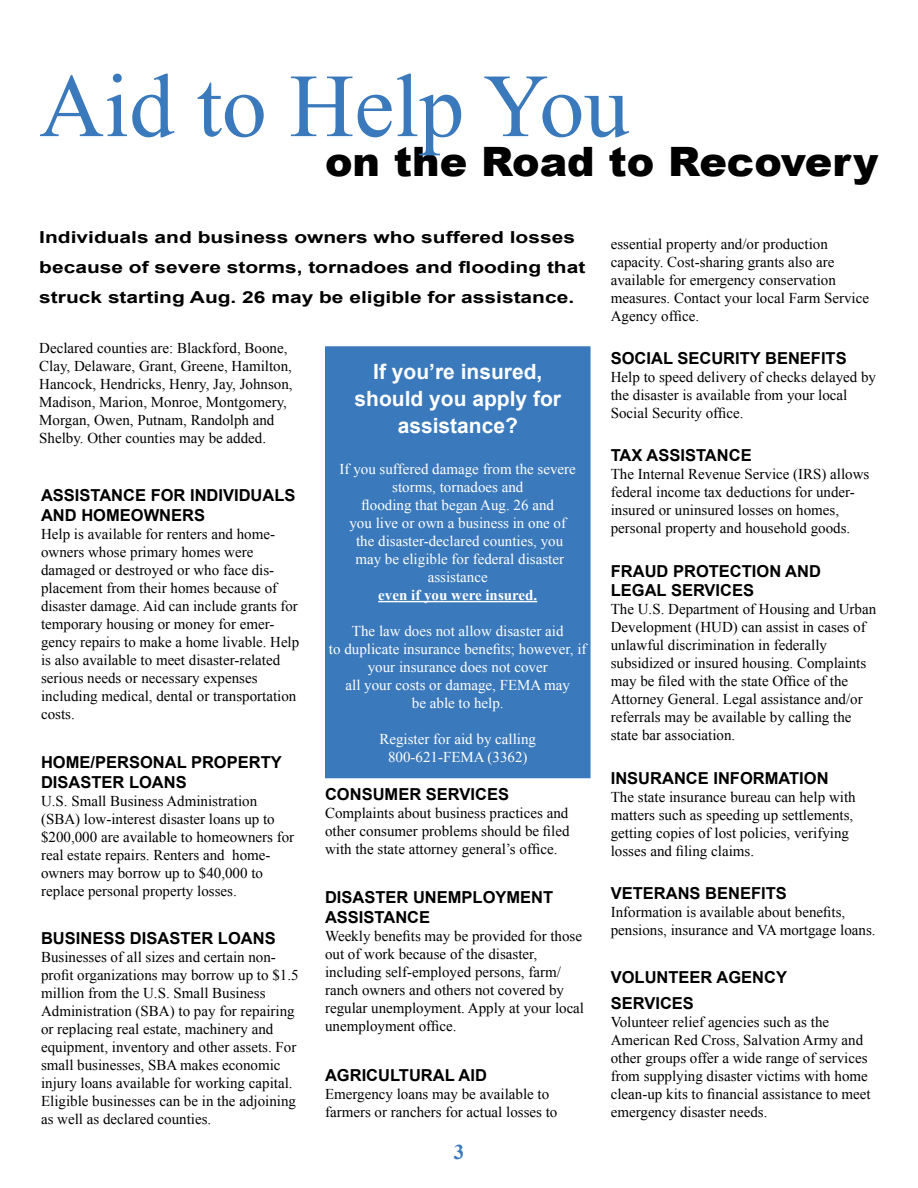
<style>
.page{position:relative;width:918px;height:1188px;background:#fff}
.page>*{position:absolute;margin:0;border:0;box-sizing:border-box;transform-origin:0 0}
.ColorHeadT60Left{font:90px "Times New Roman";color:#3a79bc}
.HeadAB27Left{font:900 40.5px "Arial";color:#000}
.ColorABd14PaperCenter{font:700 21px "Arial";color:#fff}
.t1{font:700 21px "Times New Roman";color:#3a79bc}
.HeadABd11Left{font:700 16.5px/19.8px "Arial";color:#000}
.ParaABold11Lead20Left{font:700 16.5px/30px "Arial";color:#000;scale:1.27 1}
.ParaT10Left{font:15px/18px "Times New Roman";color:#000}
.ColorT10PaperCenter{font:15px/18px "Times New Roman";color:#fff;text-align:center}
.ColorT10PaperCenter-2{font:700 15px "Times New Roman";color:#fff}
</style>
<div class="page">
<div style="left:326px;top:347px;width:264px;height:431px;background:#3a79bc"></div>
<div style="left:325px;top:346px;width:266px;height:432px;border:2px solid #3a79bc"></div>
<hr style="left:378px;top:601px;width:159px;height:1px;background:#fff">
<p class="ColorHeadT60Left" style="left:39px;top:45px;width:592px">Aid to Help You</p>
<p class="HeadAB27Left" style="left:325px;top:132px;width:555px">on the Road to Recovery</p>
<p class="ParaABold11Lead20Left" style="left:39px;top:223px;width:432px">Individuals and business owners who suffered losses because of severe storms, tornadoes and flooding that struck starting Aug. 26 may be eligible for assistance.</p>
<p class="ParaT10Left" style="left:39px;top:339px;width:255px">Declared counties are: Blackford, Boone, Clay, Delaware, Grant, Greene, Hamilton, Hancock, Hendricks, Henry, Jay, Johnson, Madison, Marion, Monroe, Montgomery, Morgan, Owen, Putnam, Randolph and Shelby. Other counties may be added.</p>
<p class="HeadABd11Left" style="left:41px;top:486px;width:256px">ASSISTANCE FOR INDIVIDUALS<br>AND HOMEOWNERS</p>
<p class="ParaT10Left" style="left:41px;top:525px;width:260px">Help is available for renters and home&shy;owners whose primary homes were damaged or destroyed or who face dis&shy;placement from their homes because of disaster damage. Aid can include grants for temporary housing or money for emer&shy;gency repairs to make a home livable. Help is also available to meet disaster-related serious needs or necessary expenses including medical, dental or transportation costs.</p>
<p class="HeadABd11Left" style="left:41px;top:753px;width:242px">HOME/PERSONAL PROPERTY<br>DISASTER LOANS</p>
<p class="ParaT10Left" style="left:41px;top:791px;width:255px">U.S. Small Business Administration (SBA) low-interest disaster loans up to $200,000 are available to homeowners for real estate repairs. Renters and home&shy;owners may borrow up to $40,000 to replace personal property losses.</p>
<p class="HeadABd11Left" style="left:41px;top:929px;width:236px">BUSINESS DISASTER LOANS</p>
<p class="ParaT10Left" style="left:41px;top:948px;width:259px">Businesses of all sizes and certain non&shy;profit organizations may borrow up to $1.5 million from the U.S. Small Business Administration (SBA) to pay for repairing or replacing real estate, machinery and equipment, inventory and other assets. For small businesses, SBA makes economic injury loans available for working capital.<br>Eligible businesses can be in the adjoining as well as declared counties.</p>
<p class="ColorABd14PaperCenter" style="left:373px;top:357px;width:171px">If you’re insured,</p>
<p class="ColorABd14PaperCenter" style="left:355px;top:384px;width:208px">should you apply for</p>
<p class="ColorABd14PaperCenter" style="left:398px;top:411px;width:122px">assistance?</p>
<p class="ColorT10PaperCenter" style="left:340px;top:460px;width:238px">If you suffered damage from the severe storms, tornadoes and</p>
<p class="ColorT10PaperCenter" style="left:362px;top:496px;width:194px">flooding that began Aug. 26 and</p>
<p class="ColorT10PaperCenter" style="left:349px;top:514px;width:218px">you live or own a business in one of</p>
<p class="ColorT10PaperCenter" style="left:356px;top:532px;width:209px">the disaster-declared counties, you</p>
<p class="ColorT10PaperCenter" style="left:355px;top:550px;width:210px">may be eligible for federal disaster</p>
<p class="ColorT10PaperCenter" style="left:428px;top:568px;width:61px">assistance</p>
<p class="ColorT10PaperCenter-2" style="left:378px;top:585px;width:161px">even if you were insured.</p>
<p class="ColorT10PaperCenter" style="left:352px;top:622px;width:213px">The law does not allow disaster aid</p>
<p class="ColorT10PaperCenter" style="left:329px;top:640px;width:259px">to duplicate insurance benefits; however, if your insurance does not cover</p>
<p class="ColorT10PaperCenter" style="left:346px;top:676px;width:226px">all your costs or damage, FEMA may</p>
<p class="ColorT10PaperCenter" style="left:412px;top:694px;width:93px">be able to help.</p>
<p class="ColorT10PaperCenter" style="left:379px;top:730px;width:158px">Register for aid by calling</p>
<p class="ColorT10PaperCenter" style="left:388px;top:748px;width:141px">800-621-FEMA (3362)</p>
<p class="HeadABd11Left" style="left:325px;top:784px;width:185px">CONSUMER SERVICES</p>
<p class="ParaT10Left" style="left:325px;top:804px;width:246px;text-align:justify">Complaints about business practices and other consumer problems should be filed with the state attorney general’s office.</p>
<p class="HeadABd11Left" style="left:325px;top:888px;width:230px">DISASTER UNEMPLOYMENT<br>ASSISTANCE</p>
<p class="ParaT10Left" style="left:325px;top:926px;width:261px">Weekly benefits may be provided for those out of work because of the disaster, including self-employed persons, farm/ ranch owners and others not covered by regular unemployment. Apply at your local unemployment office.</p>
<p class="HeadABd11Left" style="left:325px;top:1066px;width:163px">AGRICULTURAL AID</p>
<p class="ParaT10Left" style="left:325px;top:1085px;width:234px">Emergency loans may be available to farmers or ranchers for actual losses to</p>
<h3 class="t1" style="left:454px;top:1137px;width:12px">3</h3>
<p class="ParaT10Left" style="left:611px;top:235px;width:260px">essential property and/or production capacity. Cost-sharing grants also are available for emergency conservation measures. Contact your local Farm Service Agency office.</p>
<p class="HeadABd11Left" style="left:611px;top:349px;width:237px">SOCIAL SECURITY BENEFITS</p>
<p class="ParaT10Left" style="left:611px;top:368px;width:267px">Help to speed delivery of checks delayed by the disaster is available from your local<br>Social Security office.</p>
<p class="HeadABd11Left" style="left:611px;top:446px;width:142px">TAX ASSISTANCE</p>
<p class="ParaT10Left" style="left:611px;top:465px;width:260px">The Internal Revenue Service (IRS) allows federal income tax deductions for under&shy;insured or uninsured losses on homes, personal property and household goods.</p>
<p class="HeadABd11Left" style="left:611px;top:561px;width:212px">FRAUD PROTECTION AND<br>LEGAL SERVICES</p>
<p class="ParaT10Left" style="left:611px;top:600px;width:267px">The U.S. Department of Housing and Urban Development (HUD) can assist in cases of unlawful discrimination in federally subsidized or insured housing. Complaints may be filed with the state Office of the Attorney General. Legal assistance and/or referrals may be available by calling the state bar association.</p>
<p class="HeadABd11Left" style="left:611px;top:768px;width:219px">INSURANCE INFORMATION</p>
<p class="ParaT10Left" style="left:611px;top:787px;width:246px">The state insurance bureau can help with matters such as speeding up settlements, getting copies of lost policies, verifying losses and filing claims.</p>
<p class="HeadABd11Left" style="left:611px;top:884px;width:178px">VETERANS BENEFITS</p>
<p class="ParaT10Left" style="left:611px;top:902px;width:266px">Information is available about benefits, pensions, insurance and VA mortgage loans.</p>
<p class="HeadABd11Left" style="left:611px;top:968px;width:178px">VOLUNTEER AGENCY</p>
<p class="HeadABd11Left" style="left:611px;top:993px;width:85px">SERVICES</p>
<p class="ParaT10Left" style="left:611px;top:1012px;width:261px">Volunteer relief agencies such as the American Red Cross, Salvation Army and other groups offer a wide range of services from supplying disaster victims with home clean-up kits to financial assistance to meet emergency disaster needs.</p>
</div>
